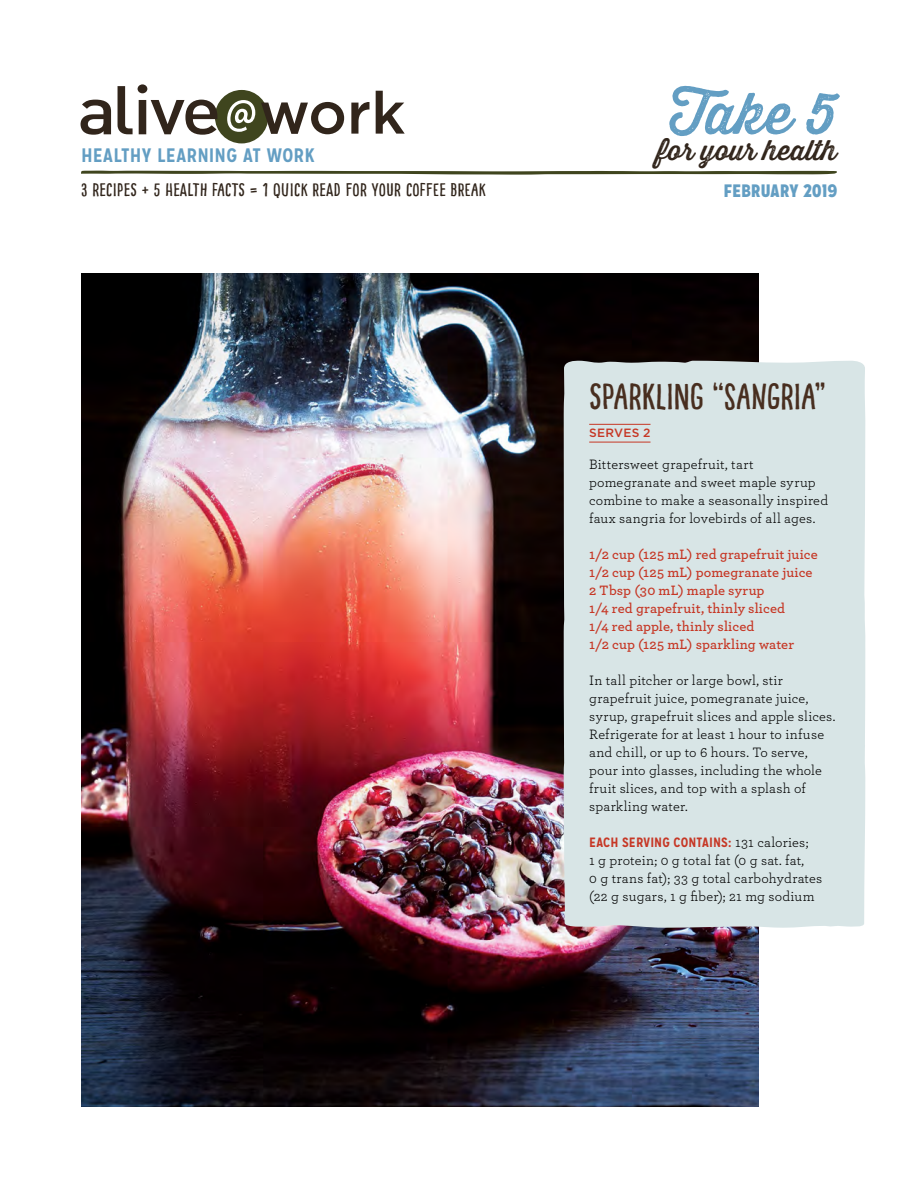
<style>
.page{position:relative;width:918px;height:1188px;background:#fff}
.page>*{position:absolute;margin:0;border:0;box-sizing:border-box;transform-origin:0 0}
.t1{font:56.7px "Thirsty Rough Reg One";color:#639ec3}
.t2{font:36px "Pinto NO 01";letter-spacing:-.005em;color:#482e1f}
.t3{font:27.6px "Thirsty Rough Reg One";color:#31251b}
.t4{font:700 19.5px "Mission Gothic";letter-spacing:.01em;color:#639ec3}
.t5{font:18px "Pinto NO 01";letter-spacing:.02em;color:#31251b}
.t6{font:900 18px "Mission Gothic";letter-spacing:.015em;color:#639ec3}
.t7{font:14.25px/18px "Archer";letter-spacing:.015em;color:#000}
.t8{font:600 14.25px/18px "Archer";letter-spacing:.01em;color:#c63725}
.t9{font:700 13.5px "Mission Gothic";letter-spacing:.005em;color:#c63725}
.t10{font:500 12px "Gotham";letter-spacing:.025em;color:#c63725}
.s1{font-family:"Archer";font-weight:400;font-size:14.25px;color:#000}
</style>
<div class="page">
<div style="left:215px;top:90px;width:53px;height:53px;background:#3f451e;border-radius:50%"></div>
<svg style="left:81px;top:100px;width:30px;height:35px"></svg>
<svg style="left:118px;top:84px;width:99px;height:51px"></svg>
<svg style="left:261px;top:91px;width:144px;height:43px"></svg>
<svg style="left:227px;top:100px;width:28px;height:32px"></svg>
<svg style="left:81px;top:171px;width:756px;height:4px"></svg>
<img style="left:81px;top:274px;width:677px;height:833px">
<div style="left:564px;top:361px;width:301px;height:567px;background:#d8e5e6"></div>
<hr style="left:589px;top:424px;width:62px;height:1px;background:#c63725">
<hr style="left:589px;top:442px;width:62px;height:1px;background:#c63725">
<h3 class="t4" style="left:81px;top:143px;width:235px">HEALTHY LEARNING AT WORK</h3>
<h1 class="t1" style="left:670px;top:72px;width:169px">Take 5</h1>
<h3 class="t3" style="left:657px;top:129px;width:181px">for your health</h3>
<p class="t5" style="left:81px;top:179px;width:406px">3 RECIPES + 5 HEALTH FACTS = 1 QUICK READ FOR YOUR COFFEE BREAK</p>
<p class="t6" style="left:724px;top:179px;width:115px">FEBRUARY 2019</p>
<h2 class="t2" style="left:589px;top:375px;width:238px">SPARKLING “SANGRIA”</h2>
<p class="t10" style="left:589px;top:425px;width:63px">SERVES 2</p>
<p class="t7" style="left:589px;top:455px;width:240px">Bittersweet grapefruit, tart pomegranate and sweet maple syrup combine to make a seasonally inspired faux sangria for lovebirds of all ages.</p>
<p class="t8" style="left:589px;top:544px;width:230px">1/2 cup (125 mL) red grapefruit juice<br>1/2 cup (125 mL) pomegranate juice<br>2 Tbsp (30 mL) maple syrup<br>1/4 red grapefruit, thinly sliced<br>1/4 red apple, thinly sliced<br>1/2 cup (125 mL) sparkling water</p>
<p class="t7" style="left:589px;top:671px;width:248px">In tall pitcher or large bowl, stir grapefruit juice, pomegranate juice, syrup, grapefruit slices and apple slices.<br>Refrigerate for at least 1 hour to infuse and chill, or up to 6 hours. To serve, pour into glasses, including the whole fruit slices, and top with a splash of sparkling water.</p>
<p class="t9" style="left:589px;top:834px;width:221px">EACH SERVING CONTAINS: <span class="s1">131 calories;</span></p>
<p class="t7" style="left:589px;top:851px;width:235px">1 g protein; 0 g total fat (0 g sat. fat,<br>0 g trans fat); 33 g total carbohydrates (22 g sugars, 1 g fiber); 21 mg sodium</p>
</div>
